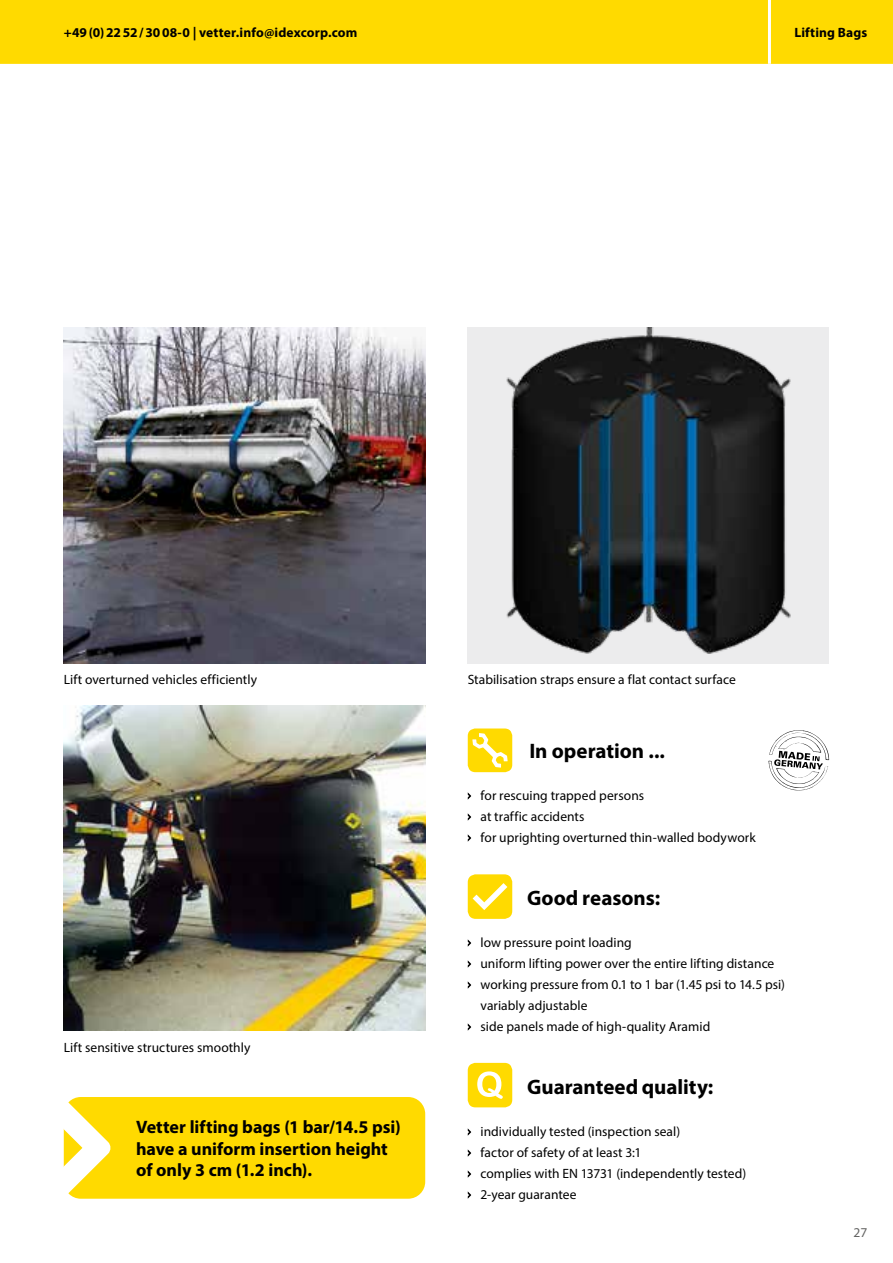
<style>
.page{position:relative;width:893px;height:1263px;background:#fff}
.page>*{position:absolute;margin:0;border:0;box-sizing:border-box;transform-origin:0 0}
.t1{font:700 21px "Myriad Pro";color:#000}
.t2{font:700 18px/21.6px "Myriad Pro";color:#000}
.t3{font:13.5px/21px "Myriad Pro";letter-spacing:.005em;color:#000}
.t4{font:700 13.5px "Myriad Pro";letter-spacing:.01em;color:#000}
.t5{font:13.5px "Myriad Pro";color:#636362}
</style>
<div class="page">
<div style="left:0;top:0;width:893px;height:64px;background:#ffda00"></div>
<svg style="left:468px;top:792px;width:3px;height:8px"></svg>
<svg style="left:468px;top:813px;width:3px;height:8px"></svg>
<svg style="left:468px;top:834px;width:3px;height:8px"></svg>
<svg style="left:468px;top:939px;width:3px;height:8px"></svg>
<svg style="left:468px;top:960px;width:3px;height:8px"></svg>
<svg style="left:468px;top:981px;width:3px;height:8px"></svg>
<svg style="left:468px;top:1023px;width:3px;height:8px"></svg>
<svg style="left:468px;top:1128px;width:3px;height:8px"></svg>
<svg style="left:468px;top:1149px;width:3px;height:8px"></svg>
<svg style="left:468px;top:1170px;width:3px;height:8px"></svg>
<svg style="left:468px;top:1191px;width:3px;height:8px"></svg>
<svg style="left:468px;top:728px;width:44px;height:44px;background:#ffe02f"></svg>
<svg style="left:468px;top:874px;width:44px;height:45px;background:#ffdf27"></svg>
<svg style="left:468px;top:1063px;width:44px;height:44px"></svg>
<svg style="left:768px;top:730px;width:62px;height:60px"></svg>
<img style="left:64px;top:327px;width:361px;height:336px">
<div style="left:468px;top:327px;width:361px;height:336px;background:#ececed"></div>
<img style="left:507px;top:327px;width:283px;height:326px">
<img style="left:64px;top:705px;width:361px;height:326px">
<div style="left:64px;top:1097px;width:361px;height:102px;background:#ffda00;border-radius:17px"></div>
<svg style="left:63px;top:1097px;width:48px;height:102px"></svg>
<hr style="left:768px;top:0;width:3px;height:64px;background:#fff">
<p class="t4" style="left:64px;top:24px;width:295px">+49(0)2252/3008-0 | vetter.info@idexcorp.com</p>
<p class="t4" style="left:794px;top:24px;width:74px">Lifting Bags</p>
<p class="t3" style="left:64px;top:669px;width:195px">Lift overturned vehicles efficiently</p>
<p class="t3" style="left:468px;top:669px;width:270px">Stabilisation straps ensure a flat contact surface</p>
<h1 class="t1" style="left:529px;top:737px;width:137px">In operation ...</h1>
<p class="t3" style="left:480px;top:784px;width:277px">for rescuing trapped persons<br>at traffic accidents<br>for uprighting overturned thin-walled bodywork</p>
<h1 class="t1" style="left:527px;top:884px;width:134px">Good reasons:</h1>
<p class="t3" style="left:64px;top:1036px;width:188px">Lift sensitive structures smoothly</p>
<h2 class="t2" style="left:136px;top:1115px;width:266px">Vetter lifting bags (1 bar/14.5 psi) have a uniform insertion height of only 3 cm (1.2 inch).</h2>
<p class="t3" style="left:480px;top:931px;width:306px">low pressure point loading<br>uniform lifting power over the entire lifting distance working pressure from 0.1 to 1 bar (1.45 psi to 14.5 psi) variably adjustable<br>side panels made of high-quality Aramid</p>
<h1 class="t1" style="left:527px;top:1073px;width:188px">Guaranteed quality:</h1>
<p class="t3" style="left:480px;top:1120px;width:267px">individually tested (inspection seal)<br>factor of safety of at least 3:1<br>complies with EN 13731 (independently tested)<br>2-year guarantee</p>
<p class="t5" style="left:854px;top:1224px;width:15px">27</p>
</div>
